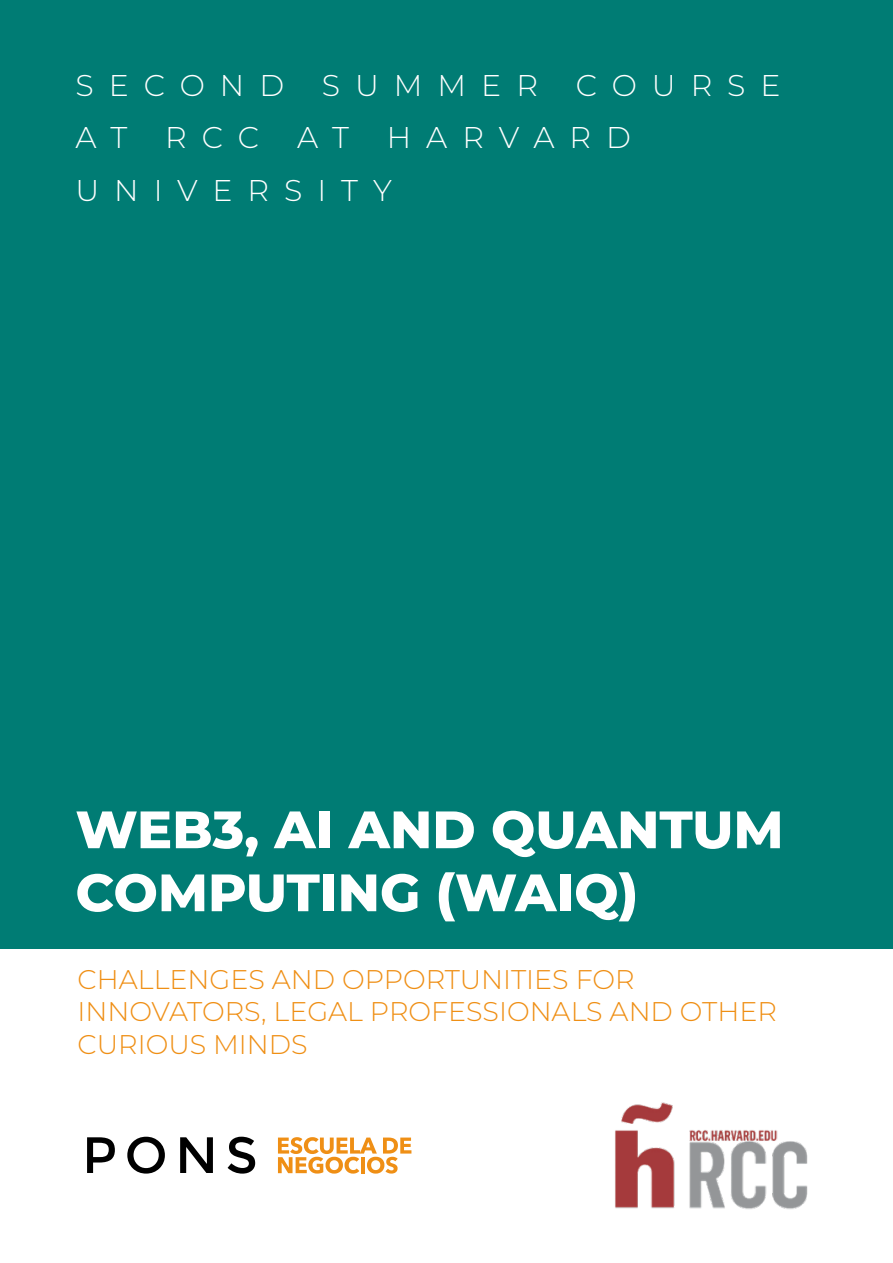
<style>
.page{position:relative;width:893px;height:1263px;background:#fff}
.page>*{position:absolute;margin:0;border:0;box-sizing:border-box;transform-origin:0 0}
.t1{font:800 52.5px/63px "Montserrat";color:#fff}
.t2{font:300 30px/52.5px "Montserrat";letter-spacing:.5em;color:#fff}
.t3{font:300 27px/32.4px "Montserrat";color:#ef8f15}
</style>
<div class="page">
<div style="left:0;top:0;width:893px;height:949px;background:#007c74"></div>
<img style="left:615px;top:1102px;width:193px;height:107px">
<svg style="left:278px;top:1137px;width:133px;height:36px"></svg>
<svg style="left:87px;top:1137px;width:28px;height:36px"></svg>
<svg style="left:127px;top:1137px;width:38px;height:36px"></svg>
<svg style="left:180px;top:1137px;width:33px;height:36px"></svg>
<svg style="left:228px;top:1137px;width:27px;height:36px"></svg>
<p class="t2" style="left:76px;top:58px;width:210px">SECOND</p>
<p class="t2" style="left:322px;top:58px;width:218px">SUMMER</p>
<p class="t2" style="left:576px;top:58px;width:206px">COURSE</p>
<p class="t2" style="left:76px;top:110px;width:53px">A T</p>
<p class="t2" style="left:165px;top:110px;width:96px">RCC</p>
<p class="t2" style="left:297px;top:110px;width:53px">A T</p>
<p class="t2" style="left:76px;top:110px;width:557px;text-indent:311px">HARVARD<br>UNIVERSITY</p>
<h1 class="t1" style="left:76px;top:797px;width:709px">WEB3, AI AND QUANTUM<br>COMPUTING (WAIQ)</h1>
<p class="t3" style="left:78px;top:962px;width:701px">CHALLENGES AND OPPORTUNITIES FOR<br>INNOVATORS, LEGAL PROFESSIONALS AND OTHER<br>CURIOUS MINDS</p>
</div>
